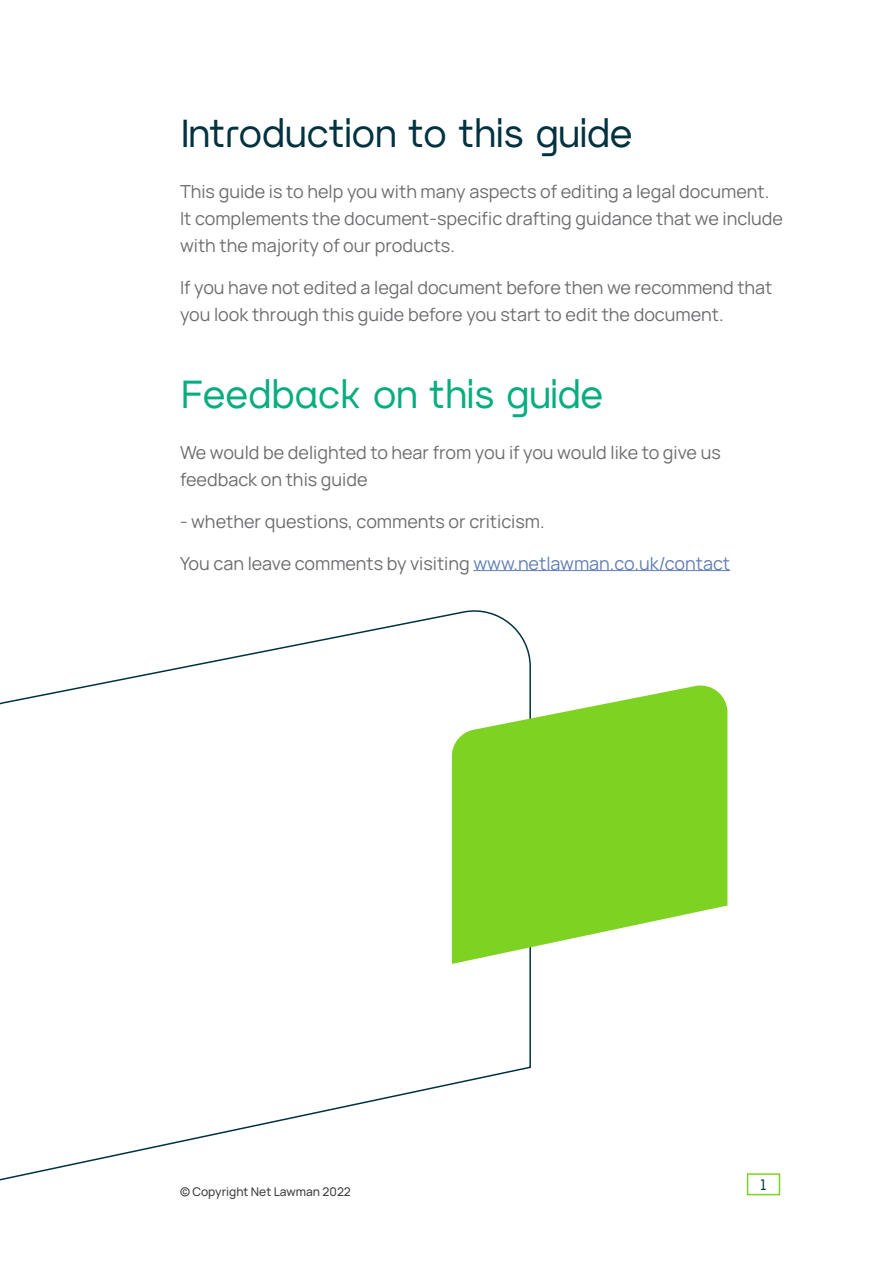
<style>
.page{position:relative;width:893px;height:1263px;background:#fff}
.page>*{position:absolute;margin:0;border:0;box-sizing:border-box;transform-origin:0 0}
.t1{font:39px "Argon";letter-spacing:-.085em;color:#003240}
.t2{font:39px "Argon";letter-spacing:-.09em;color:#07ad7e}
.t3{font:18px/27px "Manrope";color:#6d6e71}
.t4{font:15px "Argon";color:#003240}
.t5{font:500 12px "Manrope";color:#414042}
.s1{color:#627fb5}
</style>
<div class="page">
<div style="left:747px;top:1173px;width:33px;height:22px;border:2px solid #7ed221"></div>
<hr style="left:473px;top:570px;width:257px;height:1px;background:#627fb5">
<svg style="left:0;top:610px;width:531px;height:571px"></svg>
<svg style="left:452px;top:683px;width:275px;height:281px;fill:#7ed221"></svg>
<h1 class="t1" style="left:180px;top:109px;width:456px">Introduction to this guide</h1>
<p class="t3" style="left:180px;top:177px;width:605px">This guide is to help you with many aspects of editing a legal document.<br>It complements the document-specific drafting guidance that we include with the majority of our products.</p>
<p class="t3" style="left:180px;top:273px;width:594px">If you have not edited a legal document before then we recommend that you look through this guide before you start to edit the document.</p>
<h1 class="t2" style="left:180px;top:370px;width:427px">Feedback on this guide</h1>
<p class="t3" style="left:180px;top:438px;width:542px">We would be delighted to hear from you if you would like to give us feedback on this guide</p>
<p class="t3" style="left:180px;top:507px;width:366px">- whether questions, comments or criticism.</p>
<p class="t3" style="left:180px;top:549px;width:552px">You can leave comments by visiting <span class="s1">www.netlawman.co.uk/contact</span></p>
<p class="t5" style="left:180px;top:1183px;width:172px">© Copyright Net Lawman 2022</p>
<p class="t4" style="left:761px;top:1175px;width:7px">1</p>
</div>
